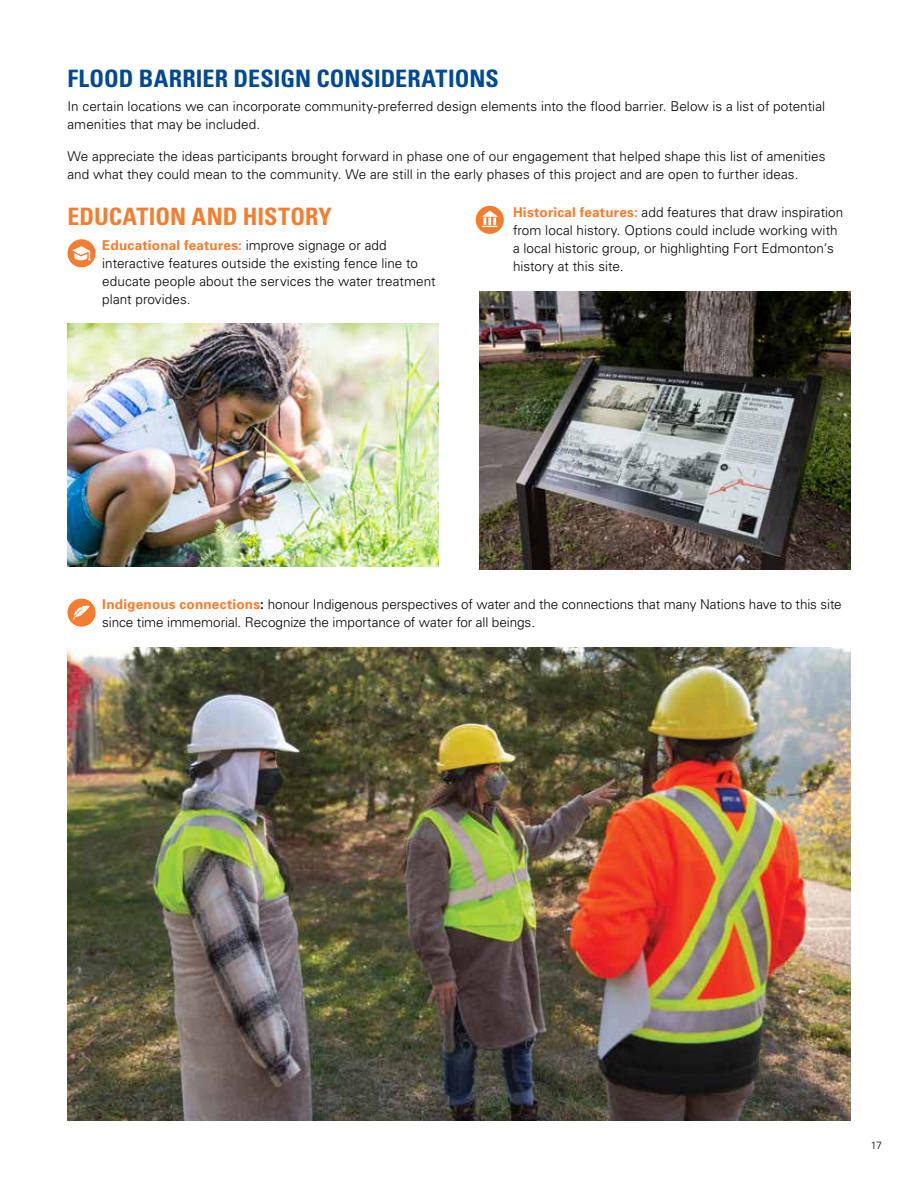
<style>
.page{position:relative;width:918px;height:1188px;background:#fff}
.page>*{position:absolute;margin:0;border:0;box-sizing:border-box;transform-origin:0 0}
.t1{font:700 condensed 24px "Univers";color:#004990}
.t2{font:700 condensed 24px "Univers";color:#f47d30}
.t3{font:300 13.5px/18px "Univers";letter-spacing:.005em;color:#000}
.t4{font:300 10.5px "Univers";color:#000}
.s1{font-weight:700;color:#f47d30}
.s2{font-weight:700}
</style>
<div class="page">
<div style="left:68px;top:599px;width:28px;height:28px;background:#f47d30;border-radius:50%"></div>
<svg style="left:73px;top:606px;width:17px;height:14px"></svg>
<div style="left:476px;top:206px;width:28px;height:28px;background:#f47d30;border-radius:50%"></div>
<svg style="left:481px;top:211px;width:17px;height:16px"></svg>
<div style="left:68px;top:239px;width:28px;height:28px;background:#f47d30;border-radius:50%"></div>
<svg style="left:72px;top:246px;width:19px;height:14px"></svg>
<img style="left:68px;top:324px;width:371px;height:243px">
<img style="left:479px;top:291px;width:371px;height:278px">
<img style="left:68px;top:648px;width:782px;height:472px">
<h1 class="t1" style="left:68px;top:63px;width:433px">FLOOD BARRIER DESIGN CONSIDERATIONS</h1>
<p class="t3" style="left:68px;top:98px;width:759px">In certain locations we can incorporate community-preferred design elements into the flood barrier. Below is a list of potential amenities that may be included.</p>
<p class="t3" style="left:68px;top:147px;width:760px">We appreciate the ideas participants brought forward in phase one of our engagement that helped shape this list of amenities and what they could mean to the community. We are still in the early phases of this project and are open to further ideas.</p>
<h1 class="t2" style="left:68px;top:202px;width:266px">EDUCATION AND HISTORY</h1>
<p class="t3" style="left:102px;top:236px;width:335px"><span class="s1">Educational features:</span> improve signage or add interactive features outside the existing fence line to educate people about the services the water treatment plant provides.</p>
<p class="t3" style="left:513px;top:203px;width:332px"><span class="s1">Historical features:</span> add features that draw inspiration from local history. Options could include working with a local historic group, or highlighting Fort Edmonton’s history at this site.</p>
<p class="t3" style="left:102px;top:596px;width:741px"><span class="s1">Indigenous connections</span><span class="s2">:</span> honour Indigenous perspectives of water and the connections that many Nations have to this site since time immemorial. Recognize the importance of water for all beings.</p>
<p class="t4" style="left:871px;top:1139px;width:13px">17</p>
</div>
